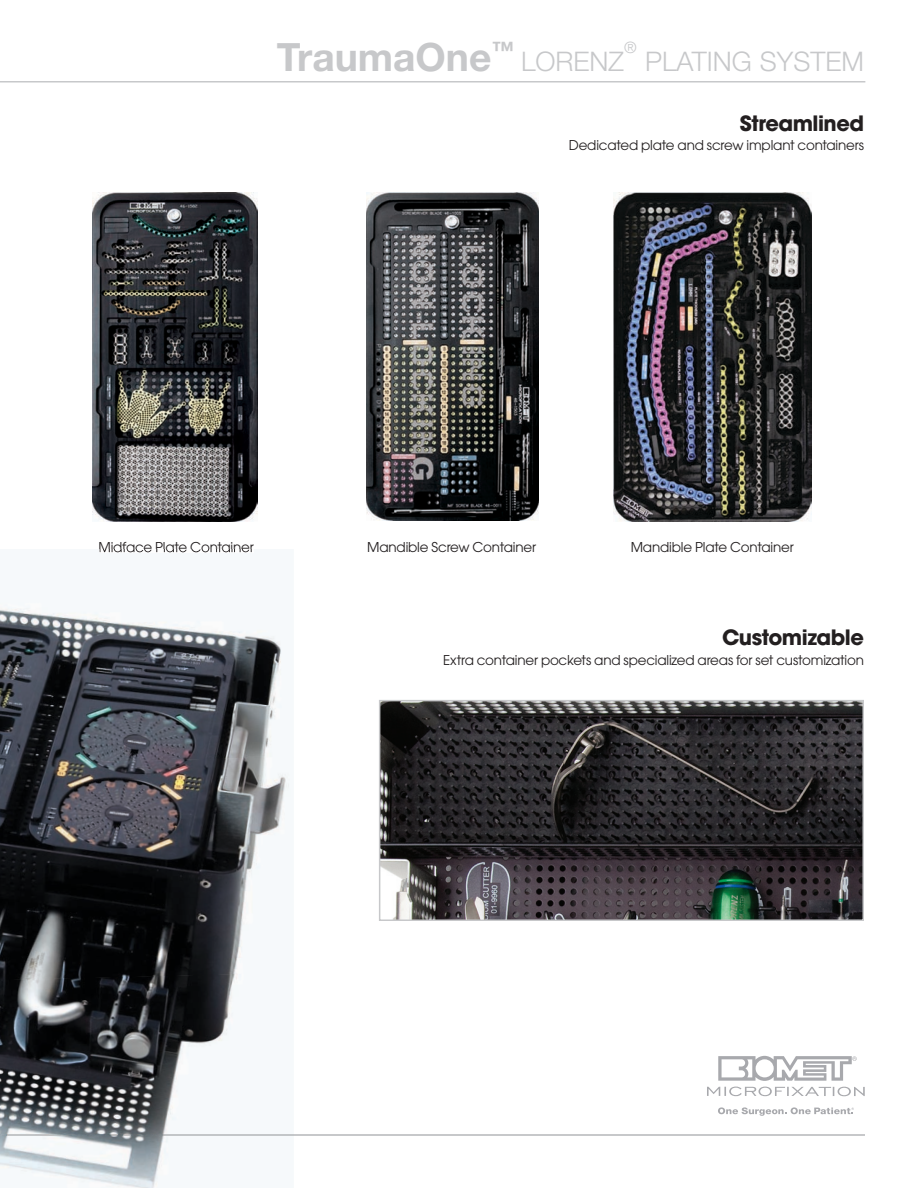
<style>
.page{position:relative;width:918px;height:1188px;background:#fff}
.page>*{position:absolute;margin:0;border:0;box-sizing:border-box;transform-origin:0 0}
.t1{font:700 39px "Helvetica Neue";color:#c7c8ca}
.t2{font:300 27px "Helvetica Neue";color:#c7c8ca}
.t3{font:700 21px "Avant Garde";letter-spacing:-.025em;color:#231f20}
.t4{font:300 15.75px "Helvetica Neue";color:#c7c8ca}
.t5{font:13.5px "Avant Garde";letter-spacing:-.015em;color:#231f20}
</style>
<div class="page">
<img style="left:92px;top:192px;width:165px;height:330px">
<img style="left:366px;top:193px;width:173px;height:327px">
<hr style="left:0;top:81px;width:865px;height:1px;background:#c7c8ca">
<hr style="left:0;top:1134px;width:865px;height:2px;background:#c7c8ca">
<img style="left:0;top:552px;width:282px;height:205px">
<img style="left:0;top:757px;width:290px;height:216px">
<img style="left:0;top:973px;width:241px;height:215px">
<img style="left:99px;top:549px;width:153px;height:3px">
<img style="left:0;top:1134px;width:241px;height:2px">
<img style="left:613px;top:192px;width:198px;height:330px">
<svg style="left:707px;top:1087px;width:158px;height:9px"></svg>
<svg style="left:718px;top:1107px;width:136px;height:9px"></svg>
<svg style="left:718px;top:1056px;width:139px;height:25px"></svg>
<img style="left:382px;top:703px;width:479px;height:215px">
<div style="left:379px;top:700px;width:485px;height:221px;border:2px solid #c7c8ca"></div>
<p class="t4" style="left:624px;top:38px;width:14px">®</p>
<h1 class="t1" style="left:277px;top:33px;width:239px">TraumaOne<sup>™</sup></h1>
<h2 class="t2" style="left:521px;top:45px;width:105px">LORENZ</h2>
<h2 class="t2" style="left:645px;top:45px;width:220px">PLATING SYSTEM</h2>
<h3 class="t3" style="left:740px;top:109px;width:126px">Streamlined</h3>
<p class="t5" style="left:569px;top:137px;width:297px">Dedicated plate and screw implant containers</p>
<p class="t5" style="left:98px;top:539px;width:157px">Midface Plate Container</p>
<p class="t5" style="left:367px;top:539px;width:171px">Mandible Screw Container</p>
<p class="t5" style="left:631px;top:539px;width:165px">Mandible Plate Container</p>
<h3 class="t3" style="left:722px;top:624px;width:143px">Customizable</h3>
<p class="t5" style="left:443px;top:652px;width:422px">Extra container pockets and specialized areas for set customization</p>
</div>
